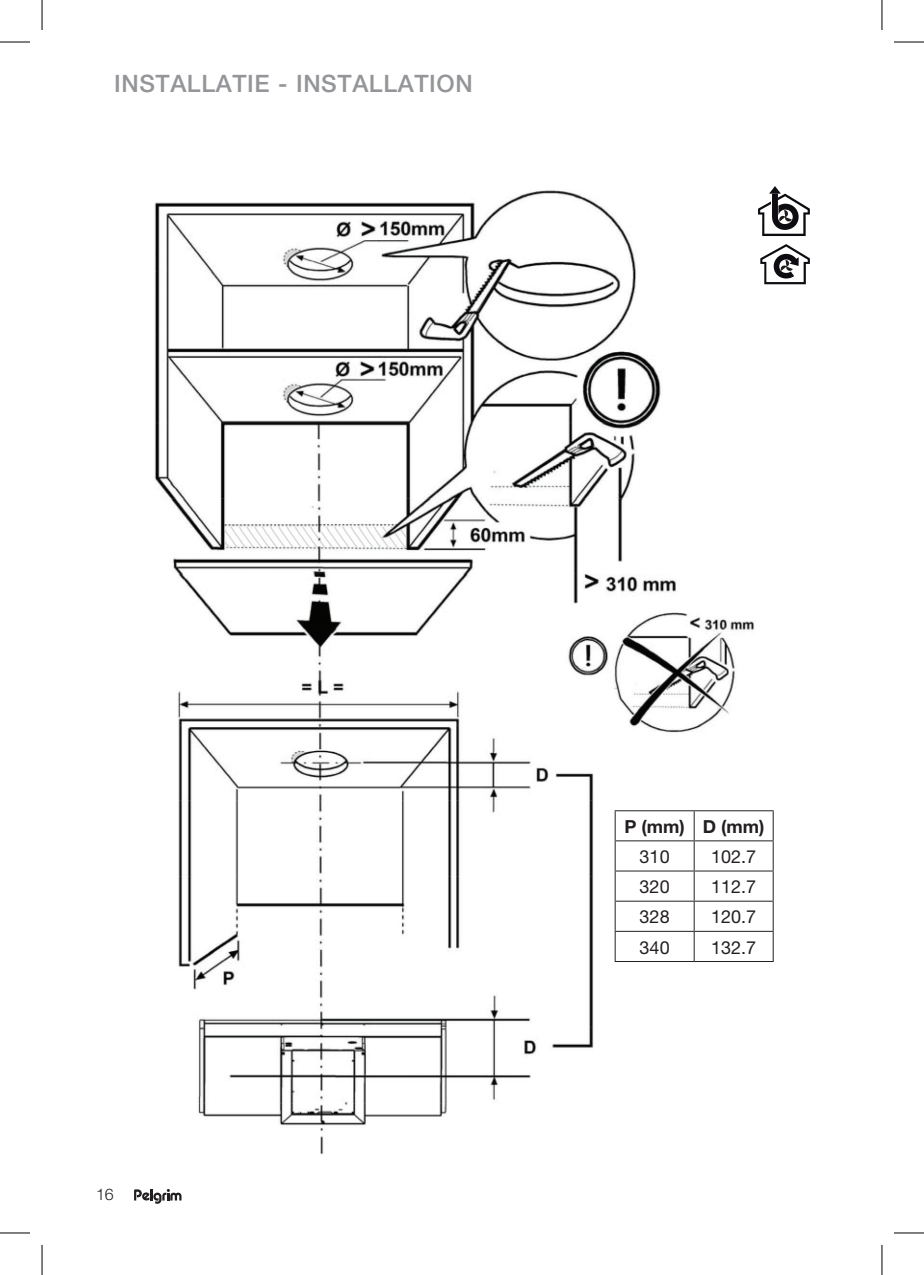
<style>
.page{position:relative;width:924px;height:1275px;background:#fff}
.page>*{position:absolute;margin:0;border:0;box-sizing:border-box;transform-origin:0 0}
.t1{font:500 24px "Helvetica Neue";letter-spacing:.025em;color:#939598}
.t2{font:18px "Helvetica Neue";color:#231f20}
.t3{font:700 18px "Helvetica Neue";color:#231f20}
.t4{font:300 16px "Helvetica Neue";color:#231f20}
</style>
<div class="page">
<svg style="left:134px;top:1189px;width:47px;height:14px"></svg>
<img style="left:154px;top:190px;width:648px;height:964px">
<svg style="left:757px;top:186px;width:52px;height:50px"></svg>
<svg style="left:760px;top:244px;width:49px;height:40px"></svg>
<div style="left:614px;top:810px;width:182px;height:175px;background:#fff"></div>
<hr style="left:614px;top:810px;width:79px;height:1px;background:#231f20">
<hr style="left:693px;top:810px;width:80px;height:1px;background:#231f20">
<hr style="left:614px;top:840px;width:79px;height:1px;background:#231f20">
<hr style="left:693px;top:840px;width:80px;height:1px;background:#231f20">
<hr style="left:614px;top:870px;width:79px;height:1px;background:#231f20">
<svg style="left:614px;top:811px;width:1px;height:89px"></svg>
<hr style="left:693px;top:870px;width:80px;height:1px;background:#231f20">
<svg style="left:693px;top:811px;width:1px;height:89px"></svg>
<svg style="left:772px;top:811px;width:1px;height:89px"></svg>
<hr style="left:614px;top:900px;width:79px;height:1px;background:#231f20">
<hr style="left:614px;top:901px;width:1px;height:30px;background:#231f20">
<hr style="left:693px;top:900px;width:80px;height:1px;background:#231f20">
<hr style="left:693px;top:901px;width:1px;height:30px;background:#231f20">
<hr style="left:772px;top:901px;width:1px;height:30px;background:#231f20">
<hr style="left:614px;top:931px;width:79px;height:1px;background:#231f20">
<svg style="left:614px;top:932px;width:1px;height:29px"></svg>
<hr style="left:693px;top:931px;width:80px;height:1px;background:#231f20">
<svg style="left:693px;top:932px;width:1px;height:29px"></svg>
<svg style="left:772px;top:932px;width:1px;height:29px"></svg>
<hr style="left:614px;top:961px;width:79px;height:1px;background:#231f20">
<hr style="left:693px;top:961px;width:80px;height:1px;background:#231f20">
<hr style="left:0;top:42px;width:30px;height:1px;background:#000">
<hr style="left:893px;top:42px;width:30px;height:1px;background:#000">
<hr style="left:0;top:1232px;width:30px;height:1px;background:#000">
<hr style="left:893px;top:1232px;width:30px;height:1px;background:#000">
<hr style="left:42px;top:0;width:1px;height:30px;background:#000">
<hr style="left:42px;top:1245px;width:1px;height:30px;background:#000">
<hr style="left:881px;top:0;width:1px;height:30px;background:#000">
<hr style="left:881px;top:1245px;width:1px;height:30px;background:#000">
<h1 class="t1" style="left:114px;top:70px;width:360px">INSTALLATIE - INSTALLATION</h1>
<p class="t4" style="left:96px;top:1184px;width:19px">16</p>
<p class="t3" style="left:624px;top:815px;width:141px">P (mm) D (mm)</p>
<p class="t2" style="left:639px;top:846px;width:32px">310</p>
<p class="t2" style="left:710px;top:846px;width:47px">102.7</p>
<p class="t2" style="left:639px;top:876px;width:32px">320</p>
<p class="t2" style="left:710px;top:876px;width:47px">112.7</p>
<p class="t2" style="left:639px;top:906px;width:32px">328</p>
<p class="t2" style="left:710px;top:906px;width:47px">120.7</p>
<p class="t2" style="left:639px;top:936px;width:32px">340</p>
<p class="t2" style="left:710px;top:936px;width:47px">132.7</p>
</div>
